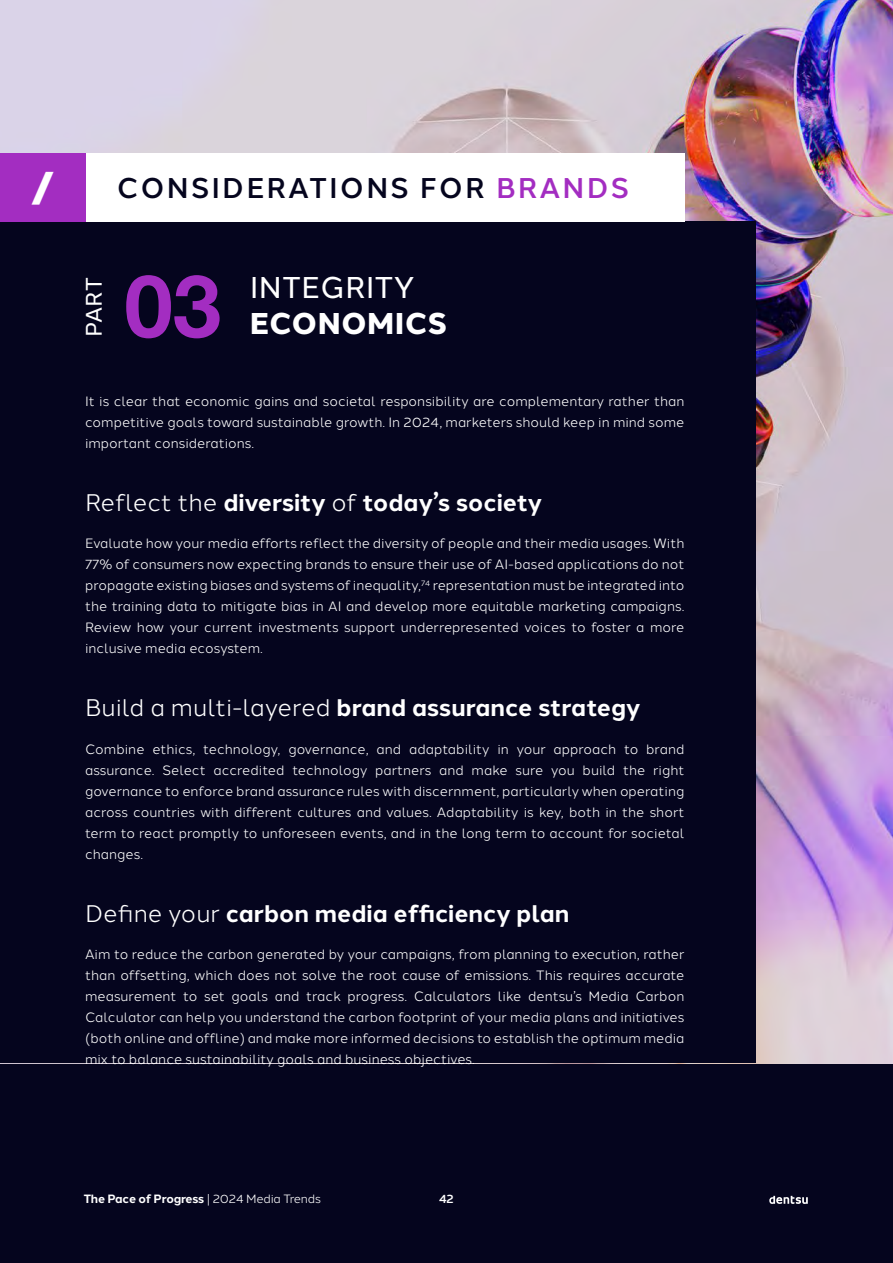
<style>
.page{position:relative;width:893px;height:1263px;background:#05051e}
.page>*{position:absolute;margin:0;border:0;box-sizing:border-box;transform-origin:0 0}
.t1{font:700 87px "Helvetica Neue";color:#a32dc1}
.t2{font:900 45px "Halcom";color:#fff}
.t3{font:30px "Halcom";letter-spacing:.01em;color:#fff}
.t4{font:800 30px "Halcom";letter-spacing:.01em;color:#fff}
.t5{font:500 28.5px "Halcom";letter-spacing:.075em;color:#05051e}
.t6{font:700 24px "Halcom";color:#fff}
.t7{font:22.5px "Halcom";color:#fff}
.t8{font:13.5px/21px "Halcom";color:#fff;text-align:justify}
.t9{font:700 12px "Halcom";letter-spacing:-.02em;color:#fff}
.t10{font:500 12px "Halcom";color:#fff}
.s1{color:#a32dc1}
.s2{font-weight:400}
</style>
<div class="page">
<svg style="left:769px;top:1196px;width:39px;height:8px"></svg>
<img style="left:0;top:0;width:893px;height:1063px">
<div style="left:0;top:221px;width:755px;height:842px;background:#05051e"></div>
<div style="left:0;top:153px;width:684px;height:68px;background:#fff"></div>
<div style="left:0;top:153px;width:85px;height:68px;background:#a32dc1"></div>
<h2 class="t2" style="left:31px;top:152px;width:25px">/</h2>
<h3 class="t5" style="left:117px;top:166px;width:514px">CONSIDERATIONS FOR <span class="s1">BRANDS</span></h3>
<h3 class="t7" style="left:76px;top:337px;width:61px;rotate:-90deg">PART</h3>
<h1 class="t1" style="left:124px;top:238px;width:98px">03</h1>
<h3 class="t3" style="left:250px;top:263px;width:166px">INTEGRITY</h3>
<h3 class="t4" style="left:250px;top:299px;width:199px">ECONOMICS</h3>
<p class="t8" style="left:85px;top:389px;width:601px">It is clear that economic gains and societal responsibility are complementary rather than competitive goals toward sustainable growth. In 2024, marketers should keep in mind some important considerations.</p>
<h3 class="t6" style="left:85px;top:483px;width:459px"><span class="s2">Reflect the</span> diversity <span class="s2">of</span> today’s society</h3>
<p class="t8" style="left:85px;top:532px;width:601px">Evaluate how your media efforts reflect the diversity of people and their media usages. With 77% of consumers now expecting brands to ensure their use of AI-based applications do not propagate existing biases and systems of inequality,<sup>74</sup> representation must be integrated into the training data to mitigate bias in AI and develop more equitable marketing campaigns.<br>Review how your current investments support underrepresented voices to foster a more inclusive media ecosystem.</p>
<h3 class="t6" style="left:85px;top:688px;width:557px"><span class="s2">Build a multi-layered</span> brand assurance strategy</h3>
<p class="t8" style="left:85px;top:737px;width:601px">Combine ethics, technology, governance, and adaptability in your approach to brand assurance. Select accredited technology partners and make sure you build the right governance to enforce brand assurance rules with discernment, particularly when operating across countries with different cultures and values. Adaptability is key, both in the short term to react promptly to unforeseen events, and in the long term to account for societal changes.</p>
<h3 class="t6" style="left:85px;top:894px;width:486px"><span class="s2">Define your</span> carbon media efficiency plan</h3>
<p class="t8" style="left:85px;top:943px;width:601px">Aim to reduce the carbon generated by your campaigns, from planning to execution, rather than offsetting, which does not solve the root cause of emissions. This requires accurate measurement to set goals and track progress. Calculators like dentsu’s Media Carbon Calculator can help you understand the carbon footprint of your media plans and initiatives (both online and offline) and make more informed decisions to establish the optimum media mix to balance sustainability goals and business objectives.</p>
<p class="t9" style="left:84px;top:1189px;width:239px">The Pace of Progress <span class="s2">| 2024 Media Trends</span></p>
<p class="t10" style="left:439px;top:1189px;width:16px">42</p>
</div>
